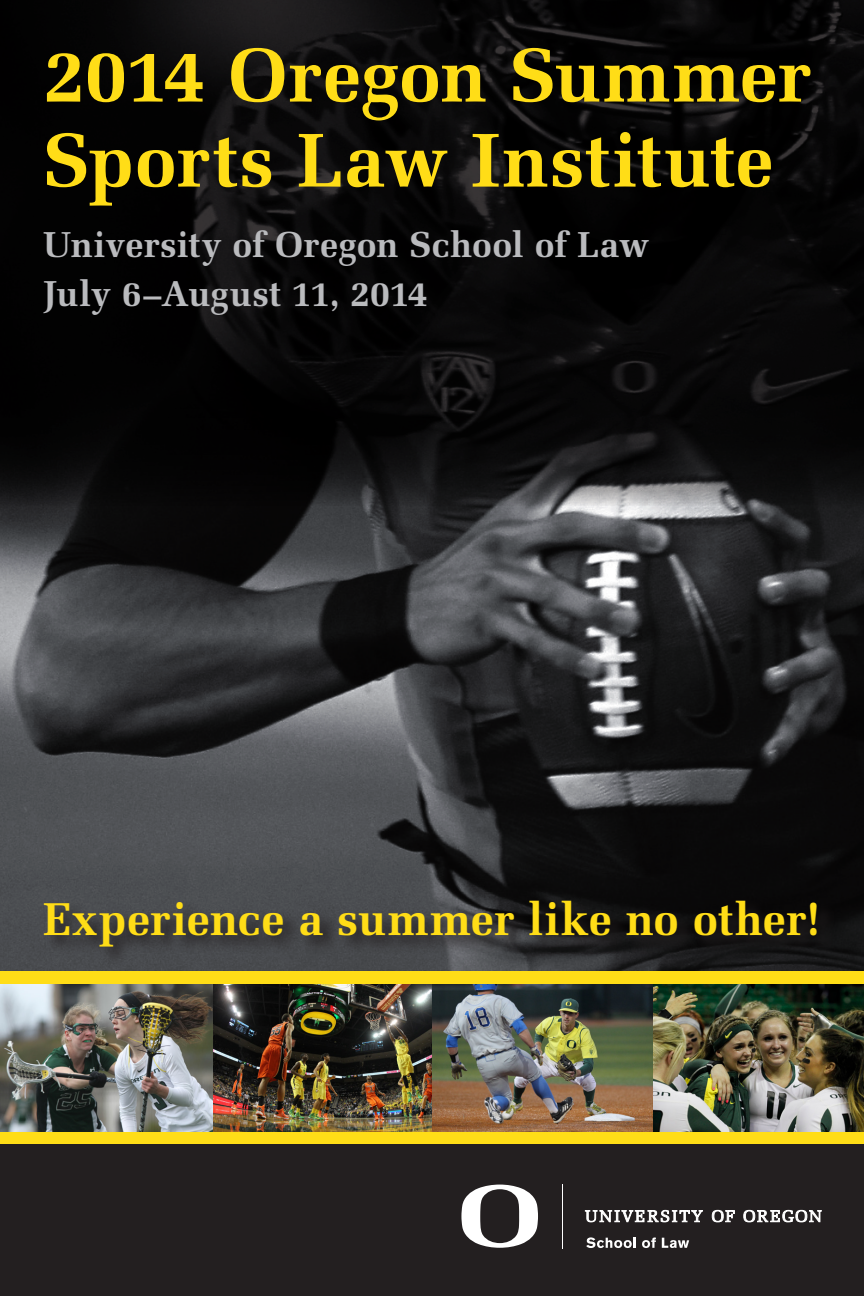
<style>
.page{position:relative;width:864px;height:1296px;background:#fff}
.page>*{position:absolute;margin:0;border:0;box-sizing:border-box;transform-origin:0 0}
.t1{font:700 76px/85px "Melior";color:#ffdd17}
.t2{font:700 46px "Melior";letter-spacing:.005em;color:#ffdd17}
.t3{font:700 36px/49px "Melior";letter-spacing:.005em;color:#babbbe}
</style>
<div class="page">
<div style="left:0;top:1144px;width:864px;height:152px;background:#231f20"></div>
<img style="left:0;top:506px;width:864px;height:465px">
<svg style="left:0;top:0;width:864px;height:361px;background:#070707"></svg>
<svg style="left:0;top:361px;width:864px;height:145px;background:#0f0e0f"></svg>
<div style="left:0;top:971px;width:864px;height:173px;background:#ffdd17"></div>
<img style="left:0;top:984px;width:864px;height:147px">
<svg style="left:43px;top:898px;width:793px;height:68px;background:#313234"></svg>
<svg style="left:586px;top:1237px;width:50px;height:11px"></svg>
<svg style="left:642px;top:1238px;width:14px;height:10px"></svg>
<svg style="left:662px;top:1238px;width:27px;height:10px"></svg>
<svg style="left:585px;top:1210px;width:237px;height:12px"></svg>
<hr style="left:562px;top:1184px;width:1px;height:64px;background:#fff">
<svg style="left:461px;top:1185px;width:77px;height:63px"></svg>
<h1 class="t1" style="left:43px;top:33px;width:770px">2014 Oregon Summer<br>Sports Law Institute</h1>
<p class="t3" style="left:43px;top:220px;width:607px">University of Oregon School of Law<br>July 6–August 11, 2014</p>
<p class="t2" style="left:43px;top:891px;width:779px">Experience a summer like no other!</p>
</div>
